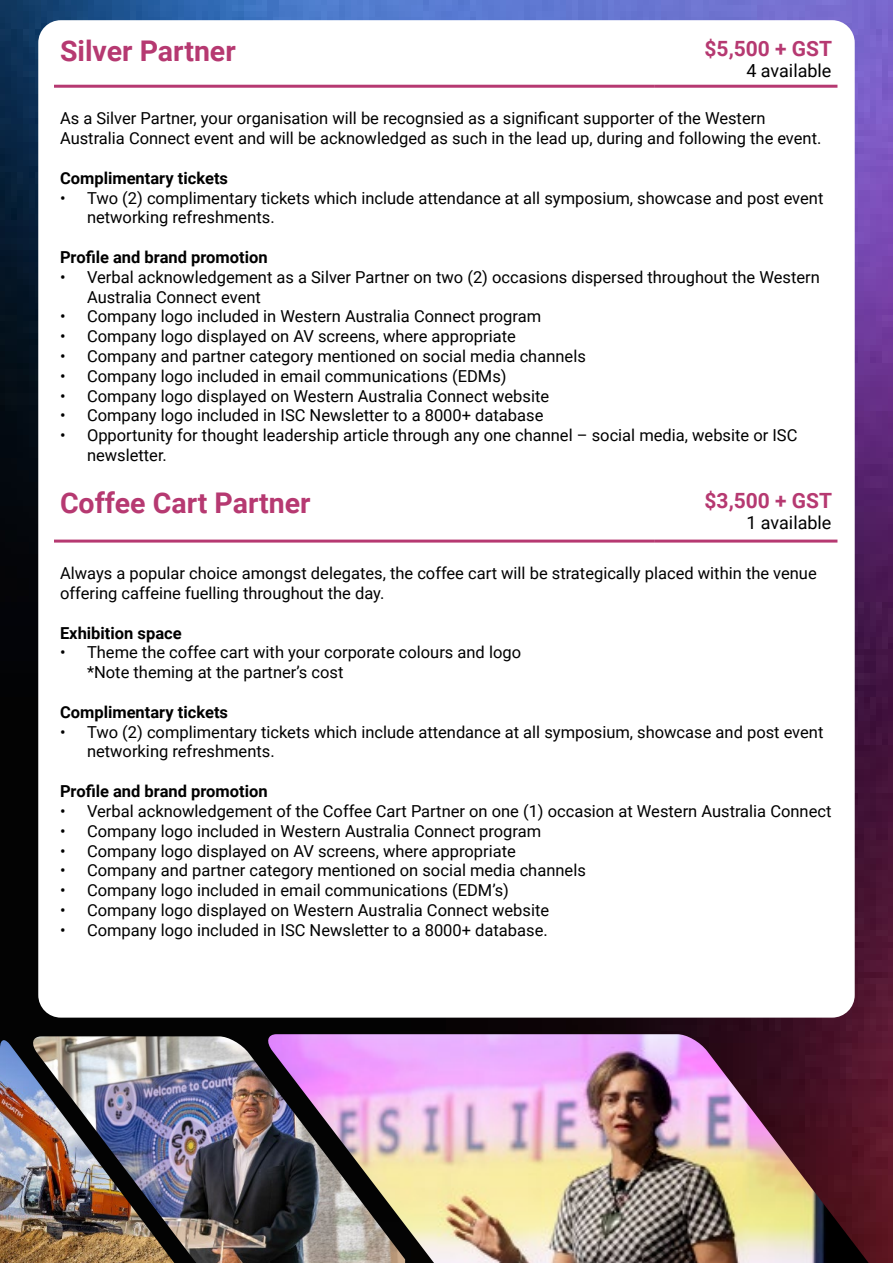
<style>
.page{position:relative;width:893px;height:1263px;background:#fff}
.page>*{position:absolute;margin:0;border:0;box-sizing:border-box;transform-origin:0 0}
.t1{font:700 28.5px "Roboto";color:#b63971}
.t2{font:700 21px "Roboto";color:#b63971}
.t3{font:18px "Roboto";color:#000}
.t4{font:16.5px/19.8px "Roboto";color:#000}
.t5{font:700 16.5px "Roboto";color:#000}
</style>
<div class="page">
<img style="left:0;top:0;width:893px;height:1263px">
<div style="left:38px;top:20px;width:817px;height:997px;background:#fff;border-radius:23px"></div>
<hr style="left:54px;top:540px;width:600px;height:3px;background:#b63971">
<hr style="left:654px;top:540px;width:183px;height:3px;background:#b63971">
<hr style="left:54px;top:85px;width:600px;height:3px;background:#b63971">
<hr style="left:654px;top:85px;width:183px;height:3px;background:#b63971">
<img style="left:265px;top:1034px;width:604px;height:229px">
<img style="left:30px;top:1036px;width:375px;height:227px">
<img style="left:0;top:1040px;width:174px;height:223px">
<h1 class="t1" style="left:60px;top:38px;width:177px">Silver Partner</h1>
<p class="t2" style="left:705px;top:38px;width:129px">$5,500 + GST</p>
<p class="t3" style="left:746px;top:63px;width:87px">4 available</p>
<p class="t4" style="left:60px;top:108px;width:763px">As a Silver Partner, your organisation will be recognsied as a significant supporter of the Western<br>Australia Connect event and will be acknowledged as such in the lead up, during and following the event.</p>
<p class="t5" style="left:60px;top:170px;width:170px">Complimentary tickets</p>
<p class="t4" style="left:87px;top:189px;width:738px;text-indent:-27px">• Two (2) complimentary tickets which include attendance at all symposium, showcase and post event networking refreshments.</p>
<p class="t5" style="left:60px;top:246px;width:209px">Profile and brand promotion</p>
<p class="t4" style="left:87px;top:268px;width:734px;text-indent:-27px">• Verbal acknowledgement as a Silver Partner on two (2) occasions dispersed throughout the Western<br>Australia Connect event</p>
<p class="t4" style="left:60px;top:308px;width:483px">• Company logo included in Western Australia Connect program</p>
<p class="t4" style="left:60px;top:328px;width:457px">• Company logo displayed on AV screens, where appropriate</p>
<p class="t4" style="left:60px;top:348px;width:527px">• Company and partner category mentioned on social media channels</p>
<p class="t4" style="left:60px;top:367px;width:448px">• Company logo included in email communications (EDMs)</p>
<p class="t4" style="left:60px;top:387px;width:491px">• Company logo displayed on Western Australia Connect website</p>
<p class="t4" style="left:60px;top:407px;width:485px">• Company logo included in ISC Newsletter to a 8000+ database</p>
<p class="t4" style="left:87px;top:427px;width:712px;text-indent:-27px">• Opportunity for thought leadership article through any one channel – social media, website or ISC newsletter.</p>
<h1 class="t1" style="left:60px;top:490px;width:252px">Coffee Cart Partner</h1>
<p class="t2" style="left:705px;top:490px;width:129px">$3,500 + GST</p>
<p class="t3" style="left:746px;top:510px;width:87px">1 available</p>
<p class="t4" style="left:60px;top:563px;width:758px">Always a popular choice amongst delegates, the coffee cart will be strategically placed within the venue offering caffeine fuelling throughout the day.</p>
<p class="t5" style="left:60px;top:625px;width:123px">Exhibition space</p>
<p class="t4" style="left:87px;top:644px;width:436px;text-indent:-27px">• Theme the coffee cart with your corporate colours and logo *Note theming at the partner’s cost</p>
<p class="t5" style="left:60px;top:704px;width:170px">Complimentary tickets</p>
<p class="t4" style="left:87px;top:723px;width:738px;text-indent:-27px">• Two (2) complimentary tickets which include attendance at all symposium, showcase and post event networking refreshments.</p>
<p class="t5" style="left:60px;top:780px;width:209px">Profile and brand promotion</p>
<p class="t4" style="left:60px;top:802px;width:773px">• Verbal acknowledgement of the Coffee Cart Partner on one (1) occasion at Western Australia Connect</p>
<p class="t4" style="left:60px;top:822px;width:483px">• Company logo included in Western Australia Connect program</p>
<p class="t4" style="left:60px;top:842px;width:457px">• Company logo displayed on AV screens, where appropriate</p>
<p class="t4" style="left:60px;top:862px;width:527px">• Company and partner category mentioned on social media channels</p>
<p class="t4" style="left:60px;top:882px;width:450px">• Company logo included in email communications (EDM’s)</p>
<p class="t4" style="left:60px;top:901px;width:491px">• Company logo displayed on Western Australia Connect website</p>
<p class="t4" style="left:60px;top:921px;width:489px">• Company logo included in ISC Newsletter to a 8000+ database.</p>
</div>
